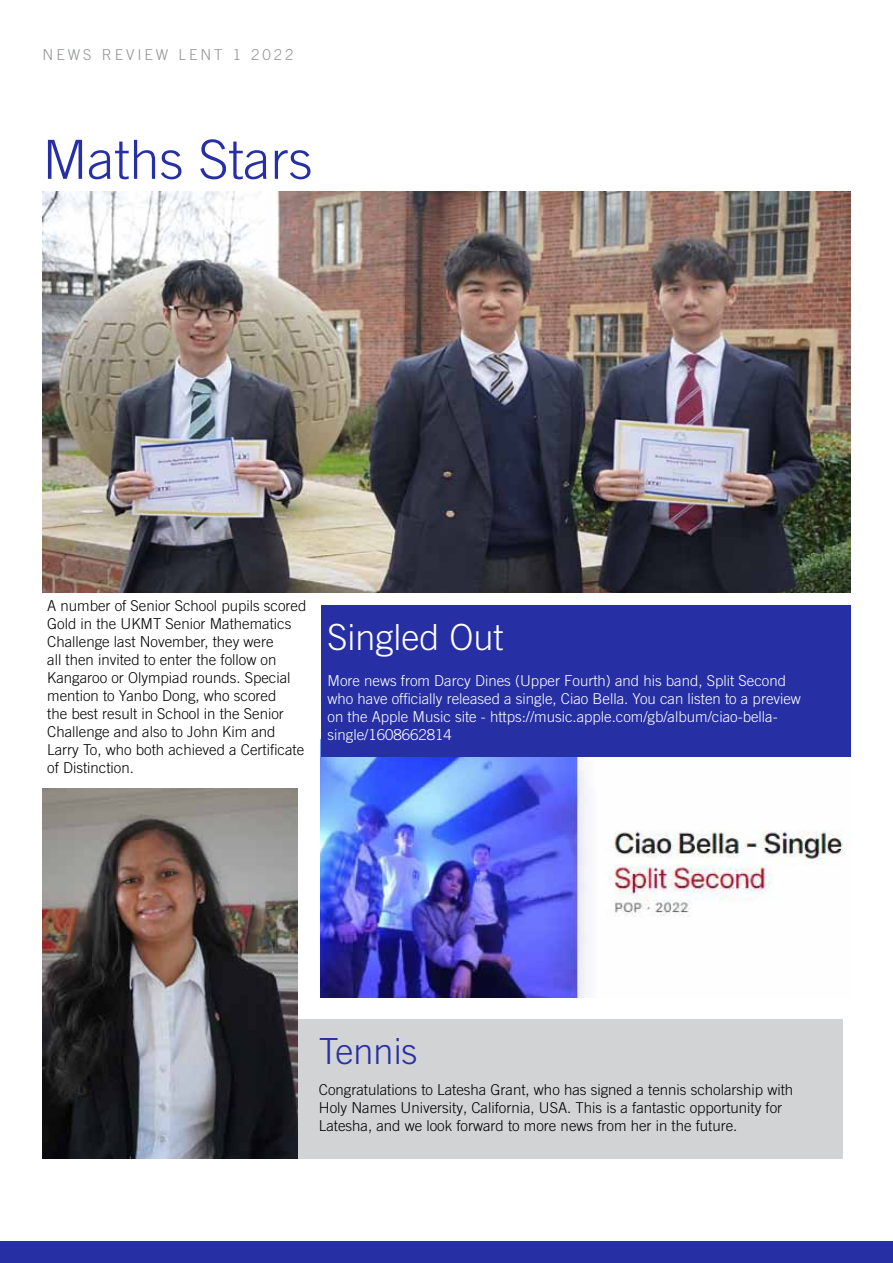
<style>
.page{position:relative;width:893px;height:1263px;background:#fff}
.page>*{position:absolute;margin:0;border:0;box-sizing:border-box;transform-origin:0 0}
.t1{font:300 54px "Trade Gothic LT Com";color:#262fa4}
.t2{font:300 36px "Trade Gothic LT Com";color:#fff}
.t3{font:300 36px "Trade Gothic LT Com";color:#262fa4}
.t4{font:300 15px/18px "Trade Gothic LT Com";color:#000}
.t5{font:300 15px/18px "Trade Gothic LT Com";color:#fff}
.t6{font:300 15px "Trade Gothic LT Com";letter-spacing:.2em;color:#939598}
</style>
<div class="page">
<div style="left:0;top:1242px;width:892px;height:21px;background:#262fa4"></div>
<img style="left:43px;top:192px;width:807px;height:400px">
<div style="left:289px;top:1019px;width:554px;height:140px;background:#d1d3d4"></div>
<img style="left:320px;top:728px;width:531px;height:270px">
<img style="left:43px;top:788px;width:255px;height:371px">
<div style="left:321px;top:606px;width:529px;height:151px;background:#262fa4"></div>
<p class="t6" style="left:43px;top:46px;width:253px">news review LEN T 1 2022</p>
<h1 class="t1" style="left:43px;top:128px;width:271px">Maths Stars</h1>
<p class="t4" style="left:47px;top:596px;width:261px">A number of Senior School pupils scored Gold in the UKMT Senior Mathematics Challenge last November, they were<br>all then invited to enter the follow on Kangaroo or Olympiad rounds. Special mention to Yanbo Dong, who scored<br>the best result in School in the Senior Challenge and also to John Kim and Larry To, who both achieved a Certificate of Distinction.</p>
<h2 class="t2" style="left:328px;top:616px;width:178px">Singled Out</h2>
<p class="t5" style="left:328px;top:671px;width:475px">More news from Darcy Dines (Upper Fourth) and his band, Split Second who have officially released a single, Ciao Bella. You can listen to a preview on the Apple Music site - https://music.apple.com/gb/album/ciao-bella&shy;single/1608662814</p>
<h2 class="t3" style="left:319px;top:1030px;width:100px">Tennis</h2>
<p class="t4" style="left:319px;top:1081px;width:476px">Congratulations to Latesha Grant, who has signed a tennis scholarship with<br>Holy Names University, California, USA. This is a fantastic opportunity for<br>Latesha, and we look forward to more news from her in the future.</p>
</div>
